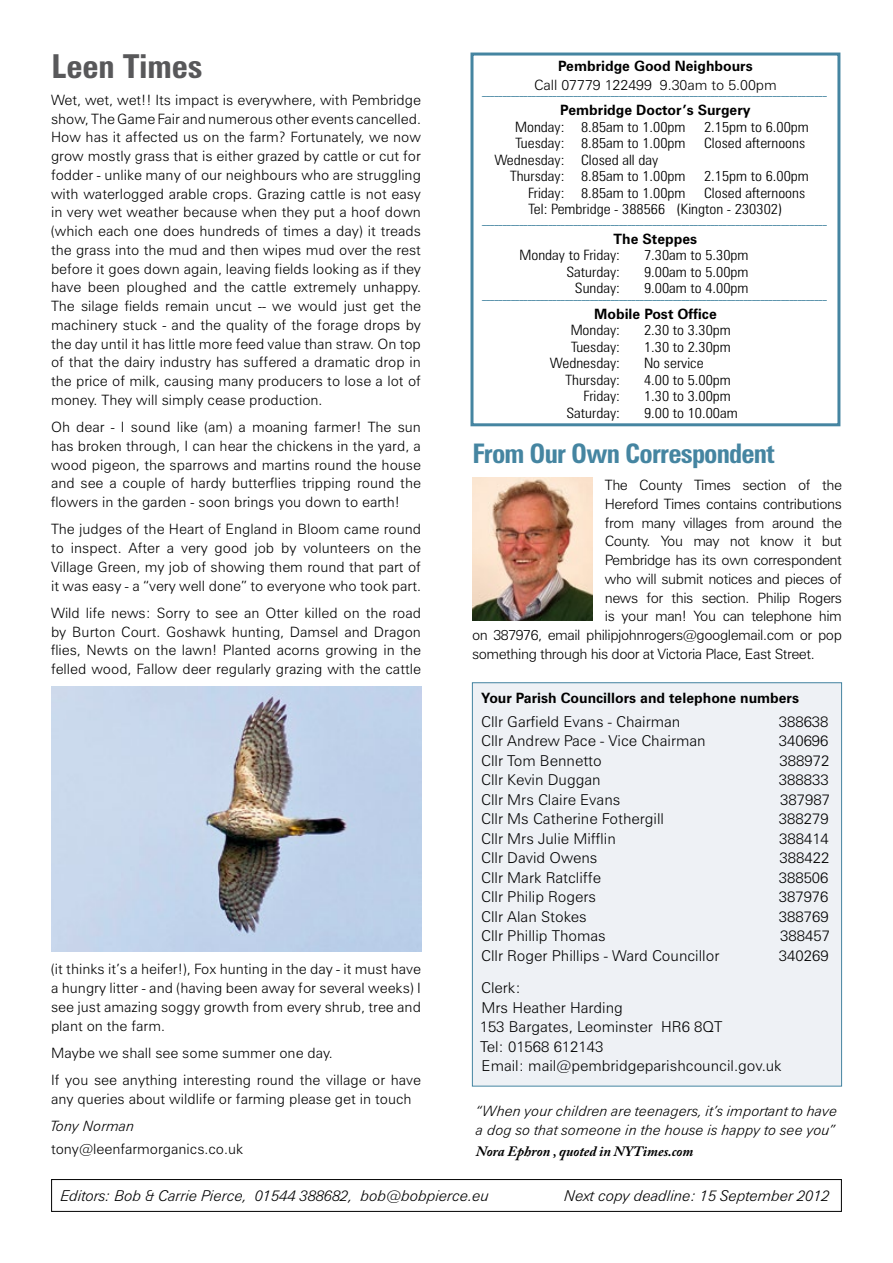
<style>
.page{position:relative;width:893px;height:1263px;background:#fff}
.page>*{position:absolute;margin:0;border:0;box-sizing:border-box;transform-origin:0 0}
.t1{font:700 condensed 33px "Zurich BT";color:#58585a}
.t2{font:700 condensed 27px "Zurich BT";letter-spacing:-.03em;color:#4585a1}
.t3{font:300 15px/19.5px "Zurich BT";color:#000}
.t4{font:italic 300 15px "Zurich BT";letter-spacing:-.01em;color:#000}
.t5{font:300 14.25px/18.8px "Zurich BT";color:#000;text-align:justify}
.t6{font:300 condensed 14.25px/16.5px "Zurich BT";color:#000;scale:1.1 1}
.t7{font:300 14.25px "Zurich BT";letter-spacing:-.03em;color:#000}
.t8{font:700 14.25px "Zurich BT";color:#000}
.t9{font:italic 300 14.25px/18.8px "Zurich BT";color:#000}
.t10{font:italic 700 14.25px "Adobe Caslon Pro";color:#000}
.t11{font:700 8.25px "Zurich BT";color:#4585a1}
</style>
<div class="page">
<div style="left:51px;top:1179px;width:791px;height:32px;border:1px solid #000"></div>
<img style="left:51px;top:686px;width:370px;height:266px">
<div style="left:472px;top:683px;width:370px;height:403px;background:#eef1f5"></div>
<div style="left:472px;top:682px;width:370px;height:404px;border:1px solid #4585a1"></div>
<div style="left:470px;top:53px;width:370px;height:373px;border:3px solid #4585a1"></div>
<img style="left:472px;top:477px;width:120px;height:143px">
<h1 class="t1" style="left:52px;top:46px;width:153px">Leen Times</h1>
<p class="t5" style="left:51px;top:90px;width:371px">Wet, wet, wet!! Its impact is everywhere, with Pembridge show, The Game Fair and numerous other events cancelled.<br>How has it affected us on the farm? Fortunately, we now grow mostly grass that is either grazed by cattle or cut for fodder - unlike many of our neighbours who are struggling with waterlogged arable crops. Grazing cattle is not easy in very wet weather because when they put a hoof down (which each one does hundreds of times a day) it treads the grass into the mud and then wipes mud over the rest before it goes down again, leaving fields looking as if they have been ploughed and the cattle extremely unhappy.<br>The silage fields remain uncut -- we would just get the machinery stuck - and the quality of the forage drops by the day until it has little more feed value than straw. On top of that the dairy industry has suffered a dramatic drop in the price of milk, causing many producers to lose a lot of money. They will simply cease production.</p>
<p class="t5" style="left:51px;top:418px;width:371px">Oh dear - I sound like (am) a moaning farmer! The sun has broken through, I can hear the chickens in the yard, a wood pigeon, the sparrows and martins round the house and see a couple of hardy butterflies tripping round the flowers in the garden - soon brings you down to earth!</p>
<p class="t5" style="left:51px;top:520px;width:371px">The judges of the Heart of England in Bloom came round to inspect. After a very good job by volunteers on the Village Green, my job of showing them round that part of it was easy - a “very well done” to everyone who took part.</p>
<p class="t5" style="left:51px;top:603px;width:371px">Wild life news: Sorry to see an Otter killed on the road by Burton Court. Goshawk hunting, Damsel and Dragon flies, Newts on the lawn! Planted acorns growing in the felled wood, Fallow deer regularly grazing with the cattle</p>
<p class="t5" style="left:51px;top:960px;width:371px">(it thinks it’s a heifer!), Fox hunting in the day - it must have a hungry litter - and (having been away for several weeks) I see just amazing soggy growth from every shrub, tree and plant on the farm.</p>
<p class="t5" style="left:51px;top:1039px;width:371px;line-height:27.3px">Maybe we shall see some summer one day.<br>If you see anything interesting round the village or have</p>
<p class="t5" style="left:51px;top:1089px;width:362px">any queries about wildlife or farming please get in touch</p>
<p class="t9" style="left:51px;top:1116px;width:85px">Tony Norman</p>
<p class="t5" style="left:51px;top:1139px;width:194px">tony@leenfarmorganics.co.uk</p>
<p class="t8" style="left:558px;top:57px;width:196px">Pembridge Good Neighbours</p>
<p class="t11" style="left:482px;top:88px;width:346px">___________________________________________________________________________________</p>
<p class="t5" style="left:534px;top:75px;width:244px">Call 07779 122499 9.30am to 5.00pm</p>
<p class="t8" style="left:560px;top:101px;width:192px">Pembridge Doctor’s Surgery</p>
<p class="t6" style="left:515px;top:118px;width:156px">Monday: 8.85am to 1.00pm</p>
<p class="t6" style="left:704px;top:118px;width:97px">2.15pm to 6.00pm</p>
<p class="t6" style="left:516px;top:135px;width:156px">Tuesday: 8.85am to 1.00pm</p>
<p class="t6" style="left:704px;top:135px;width:94px">Closed afternoons</p>
<p class="t6" style="left:510px;top:151px;width:161px;text-indent:-16px">Wednesday: Closed all day<br>Thursday: 8.85am to 1.00pm</p>
<p class="t6" style="left:704px;top:168px;width:97px">2.15pm to 6.00pm</p>
<p class="t6" style="left:529px;top:184px;width:253px;text-indent:175px">Closed afternoons<br>Tel: Pembridge - 388566 (Kington - 230302)</p>
<p class="t11" style="left:482px;top:216px;width:346px">___________________________________________________________________________________</p>
<p class="t8" style="left:614px;top:230px;width:85px">The Steppes</p>
<p class="t6" style="left:519px;top:247px;width:93px">Monday to Friday:</p>
<p class="t6" style="left:644px;top:247px;width:97px">7.30am to 5.30pm</p>
<p class="t6" style="left:566px;top:263px;width:50px">Saturday:</p>
<p class="t6" style="left:644px;top:263px;width:97px">9.00am to 5.00pm</p>
<p class="t6" style="left:575px;top:280px;width:43px">Sunday:</p>
<p class="t6" style="left:644px;top:280px;width:97px">9.00am to 4.00pm</p>
<p class="t11" style="left:482px;top:291px;width:346px">___________________________________________________________________________________</p>
<p class="t8" style="left:594px;top:305px;width:124px">Mobile Post Office</p>
<p class="t6" style="left:571px;top:322px;width:46px">Monday:</p>
<p class="t6" style="left:644px;top:322px;width:80px">2.30 to 3.30pm</p>
<p class="t6" style="left:571px;top:338px;width:46px">Tuesday:</p>
<p class="t6" style="left:644px;top:338px;width:80px">1.30 to 2.30pm</p>
<p class="t6" style="left:550px;top:355px;width:65px">Wednesday:</p>
<p class="t6" style="left:644px;top:355px;width:56px">No service</p>
<p class="t6" style="left:566px;top:371px;width:51px">Thursday:</p>
<p class="t6" style="left:644px;top:371px;width:80px">4.00 to 5.00pm</p>
<p class="t6" style="left:584px;top:388px;width:35px">Friday:</p>
<p class="t6" style="left:644px;top:388px;width:80px">1.30 to 3.00pm</p>
<p class="t6" style="left:566px;top:404px;width:50px">Saturday:</p>
<p class="t6" style="left:644px;top:404px;width:87px">9.00 to 10.00am</p>
<h2 class="t2" style="left:472px;top:437px;width:304px">From Our Own Correspondent</h2>
<p class="t7" style="left:605px;top:476px;width:239px">The County Times section of the</p>
<p class="t7" style="left:605px;top:495px;width:239px">Hereford Times contains contributions</p>
<p class="t7" style="left:605px;top:514px;width:239px">from many villages from around the</p>
<p class="t7" style="left:605px;top:533px;width:239px">County. You may not know it but</p>
<p class="t7" style="left:605px;top:551px;width:239px">Pembridge has its own correspondent</p>
<p class="t7" style="left:605px;top:570px;width:239px">who will submit notices and pieces of</p>
<p class="t7" style="left:605px;top:589px;width:239px">news for this section. Philip Rogers</p>
<p class="t7" style="left:605px;top:608px;width:239px">is your man! You can telephone him</p>
<p class="t7" style="left:472px;top:626px;width:371px">on 387976, email philipjohnrogers@googlemail.com or pop</p>
<p class="t7" style="left:472px;top:645px;width:344px">something through his door at Victoria Place, East Street.</p>
<p class="t6" style="left:528px;top:184px;width:145px">Friday: 8.85am to 1.00pm</p>
<p class="t8" style="left:481px;top:689px;width:319px">Your Parish Councillors and telephone numbers</p>
<p class="t3" style="left:481px;top:712px;width:201px">Cllr Garfield Evans - Chairman</p>
<p class="t3" style="left:779px;top:712px;width:51px">388638</p>
<p class="t3" style="left:481px;top:731px;width:226px">Cllr Andrew Pace - Vice Chairman</p>
<p class="t3" style="left:779px;top:731px;width:51px">340696</p>
<p class="t3" style="left:481px;top:751px;width:122px">Cllr Tom Bennetto</p>
<p class="t3" style="left:780px;top:751px;width:51px">388972</p>
<p class="t3" style="left:481px;top:770px;width:121px">Cllr Kevin Duggan</p>
<p class="t3" style="left:779px;top:770px;width:51px">388833</p>
<p class="t3" style="left:481px;top:790px;width:141px">Cllr Mrs Claire Evans</p>
<p class="t3" style="left:780px;top:790px;width:51px">387987</p>
<p class="t3" style="left:481px;top:809px;width:184px">Cllr Ms Catherine Fothergill</p>
<p class="t3" style="left:779px;top:809px;width:51px">388279</p>
<p class="t3" style="left:481px;top:829px;width:136px">Cllr Mrs Julie Mifflin</p>
<p class="t3" style="left:779px;top:829px;width:51px">388414</p>
<p class="t3" style="left:481px;top:848px;width:118px">Cllr David Owens</p>
<p class="t3" style="left:780px;top:848px;width:51px">388422</p>
<p class="t3" style="left:481px;top:868px;width:121px">Cllr Mark Ratcliffe</p>
<p class="t3" style="left:779px;top:868px;width:51px">388506</p>
<p class="t3" style="left:481px;top:887px;width:116px">Cllr Philip Rogers</p>
<p class="t3" style="left:779px;top:887px;width:51px">387976</p>
<p class="t3" style="left:481px;top:907px;width:107px">Cllr Alan Stokes</p>
<p class="t3" style="left:779px;top:907px;width:51px">388769</p>
<p class="t3" style="left:481px;top:926px;width:126px">Cllr Phillip Thomas</p>
<p class="t3" style="left:780px;top:926px;width:51px">388457</p>
<p class="t3" style="left:481px;top:946px;width:240px">Cllr Roger Phillips - Ward Councillor</p>
<p class="t3" style="left:779px;top:946px;width:51px">340269</p>
<p class="t3" style="left:480px;top:978px;width:304px">Clerk:<br>Mrs Heather Harding<br>153 Bargates, Leominster HR6 8QT<br>Tel: 01568 612143<br>Email: mail@pembridgeparishcouncil.gov.uk</p>
<p class="t9" style="left:476px;top:1101px;width:363px">“When your children are teenagers, it’s important to have a dog so that someone in the house is happy to see you”</p>
<p class="t10" style="left:476px;top:1143px;width:219px">Nora Ephron , quoted in NYTimes.com</p>
<p class="t4" style="left:61px;top:1187px;width:430px">Editors: Bob &amp; Carrie Pierce, 01544 388682, bob@bobpierce.eu</p>
<p class="t4" style="left:564px;top:1187px;width:267px">Next copy deadline: 15 September 2012</p>
</div>
